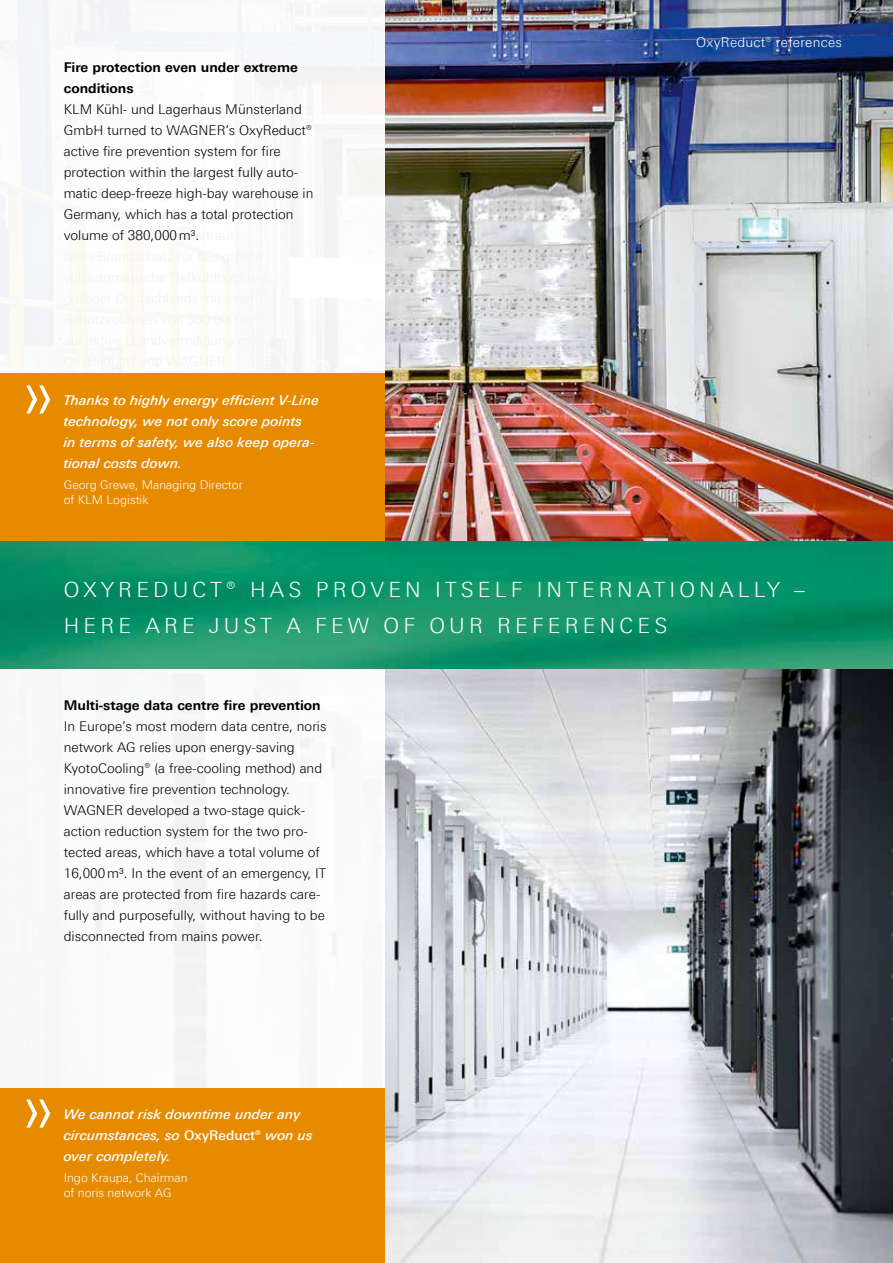
<style>
.page{position:relative;width:893px;height:1263px;background:#fff}
.page>*{position:absolute;margin:0;border:0;box-sizing:border-box;transform-origin:0 0}
.t1{font:300 72.15px "LT Univers Basic";color:#fff}
.t2{font:300 21px/36px "LT Univers Basic";letter-spacing:.2em;color:#fff}
.t3{font:300 13.5px/21px "LT Univers Basic";color:#000}
.t4{font:italic 500 13.5px/21px "LT Univers Basic";color:#fff}
.t5{font:700 13.5px/21px "LT Univers Basic";color:#000}
.t6{font:300 13.5px "LT Univers Basic";letter-spacing:.02em;color:#fff}
.t7{font:300 12px/15px "LT Univers Basic";color:#fff}
.s1{font-style:normal}
</style>
<div class="page">
<img style="left:385px;top:668px;width:508px;height:595px">
<img style="left:385px;top:0;width:508px;height:542px">
<div style="left:0;top:1088px;width:385px;height:175px;background:#e68a00"></div>
<div style="left:0;top:374px;width:385px;height:168px;background:#e68a00"></div>
<img style="left:0;top:542px;width:893px;height:126px">
<p class="t5" style="left:64px;top:56px;width:236px">Fire protection even under extreme conditions</p>
<p class="t3" style="left:64px;top:98px;width:251px">KLM Kühl- und Lagerhaus Münsterland GmbH turned to WAGNER’s OxyReduct® active fire prevention system for fire protection within the largest fully auto&shy;matic deep-freeze high-bay warehouse in Germany, which has a total protection volume of 380,000m³.</p>
<p class="t5" style="left:77px;top:161px;width:190px;text-indent:-13px">B andschutz auc unter extre&shy;en Bedingungen</p>
<p class="t3" style="left:64px;top:203px;width:183px">Die KLM Kü l- und L gerhaus<br>Münsterland GmbH vertraut</p>
<p class="t6" style="left:696px;top:34px;width:147px">OxyReduct® references</p>
<h1 class="t1" style="left:21px;top:350px;width:36px">»</h1>
<p class="t4" style="left:64px;top:389px;width:257px">Thanks to highly energy efficient V-Line technology, we not only score points<br>in terms of safety, we also keep opera&shy;tional costs down.</p>
<p class="t7" style="left:64px;top:477px;width:181px">Georg Grewe, Managing Director of KLM Logistik</p>
<h2 class="t2" style="left:64px;top:571px;width:743px">OXYREDUCT® HAS PROVEN ITSELF INTERNATIONALLY –<br>HERE ARE JUST A FEW OF OUR REFERENCES</h2>
<p class="t5" style="left:64px;top:695px;width:258px">Multi-stage data centre fire prevention</p>
<p class="t3" style="left:64px;top:716px;width:264px">In Europe’s most modern data centre, noris network AG relies upon energy-saving KyotoCooling® (a free-cooling method) and innovative fire prevention technology.<br>WAGNER developed a two-stage quick&shy;action reduction system for the two pro&shy;tected areas, which have a total volume of 16,000m³. In the event of an emergency, IT areas are protected from fire hazards care&shy;fully and purposefully, without having to be disconnected from mains power.</p>
<h1 class="t1" style="left:21px;top:1064px;width:36px">»</h1>
<p class="t4" style="left:64px;top:1103px;width:250px">We cannot risk downtime under any circumstances, so <span class="s1">OxyReduct®</span> won us over completely.</p>
<p class="t7" style="left:64px;top:1170px;width:125px">Ingo Kraupa, Chairman of noris network AG</p>
</div>
